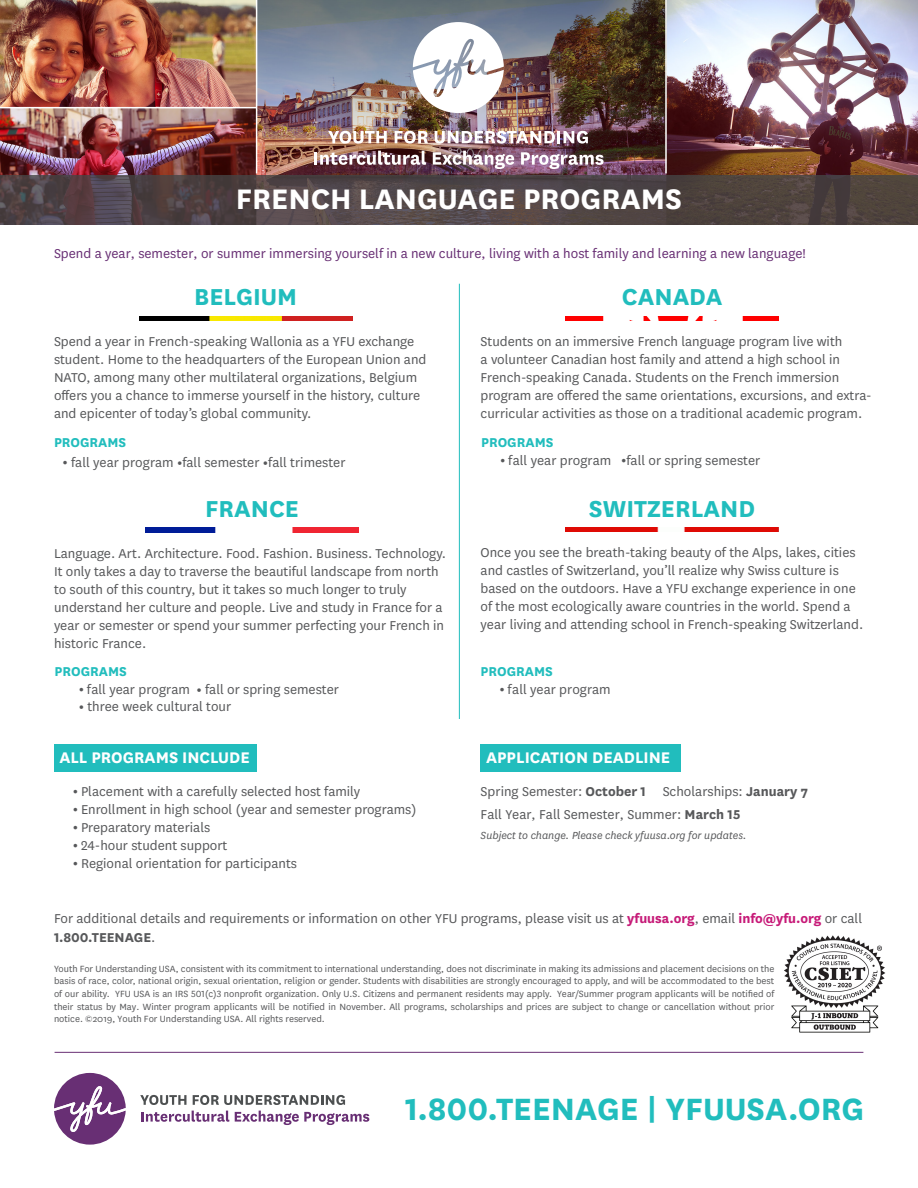
<style>
.page{position:relative;width:918px;height:1188px;background:#fff}
.page>*{position:absolute;margin:0;border:0;box-sizing:border-box;transform-origin:0 0}
.t1{font:700 36px "National";color:#21bdbd}
.t2{font:700 33px "National";color:#fff}
.Paragraph_Style_1{font:700 27px "National";color:#21bdbd}
.t3{font:700 18px "National";color:#fff}
.t4{font:15px/18px "National";color:#57585a}
.t5{font:15px "National";color:#682f74}
.t6{font:700 15px "National";color:#21bdbd}
.t7{font:italic 12px "National";color:#57585a}
.t8{font:10.5px/12.6px "National";color:#57585a;text-align:justify}
.s1{font-weight:700}
.s2{font-weight:700;color:#c61b78}
.s3{font-weight:700;color:#c71a78}
</style>
<div class="page">
<img style="left:0;top:0;width:918px;height:175px">
<svg style="left:0;top:175px;width:918px;height:49px;background:#504445"></svg>
<hr style="left:459px;top:284px;width:1px;height:435px;background:#21bdbd">
<img style="left:139px;top:316px;width:213px;height:5px">
<img style="left:145px;top:528px;width:214px;height:4px">
<img style="left:566px;top:527px;width:212px;height:5px">
<div style="left:481px;top:744px;width:200px;height:28px;background:#21bdbd"></div>
<div style="left:54px;top:744px;width:202px;height:28px;background:#21bdbd"></div>
<hr style="left:55px;top:1052px;width:808px;height:1px;background:#682f74">
<svg style="left:54px;top:1073px;width:72px;height:72px"></svg>
<svg style="left:140px;top:1095px;width:46px;height:10px"></svg>
<svg style="left:193px;top:1095px;width:152px;height:10px"></svg>
<svg style="left:141px;top:1111px;width:88px;height:11px"></svg>
<svg style="left:235px;top:1111px;width:134px;height:14px"></svg>
<hr style="left:256px;top:0;width:1px;height:173px;background:#fff">
<hr style="left:665px;top:0;width:2px;height:173px;background:#fff">
<hr style="left:0;top:107px;width:257px;height:1px;background:#fff">
<img style="left:566px;top:316px;width:213px;height:5px">
<svg style="left:413px;top:22px;width:91px;height:91px"></svg>
<svg style="left:328px;top:131px;width:59px;height:13px"></svg>
<svg style="left:395px;top:131px;width:33px;height:13px"></svg>
<img style="left:435px;top:131px;width:153px;height:13px">
<svg style="left:314px;top:151px;width:112px;height:14px"></svg>
<svg style="left:433px;top:151px;width:81px;height:18px"></svg>
<svg style="left:521px;top:152px;width:83px;height:17px"></svg>
<img style="left:784px;top:935px;width:102px;height:98px">
<p class="t2" style="left:236px;top:176px;width:448px">FRENCH LANGUAGE PROGRAMS</p>
<p class="t5" style="left:54px;top:243px;width:754px">Spend a year, semester, or summer immersing yourself in a new culture, living with a host family and learning a new language!</p>
<p class="Paragraph_Style_1" style="left:194px;top:278px;width:105px">BELGIUM</p>
<p class="t4" style="left:54px;top:332px;width:374px">Spend a year in French-speaking Wallonia as a YFU exchange student. Home to the headquarters of the European Union and NATO, among many other multilateral organizations, Belgium offers you a chance to immerse yourself in the history, culture and epicenter of today’s global community.</p>
<p class="t6" style="left:54px;top:432px;width:74px">PROGRAMS</p>
<p class="t4" style="left:62px;top:453px;width:285px"><span class="s1">ə</span> fall year program <span class="s1">•</span>fall semester <span class="s1">•</span>fall trimester</p>
<p class="Paragraph_Style_1" style="left:622px;top:278px;width:102px">CANADA</p>
<p class="t4" style="left:481px;top:332px;width:392px">Students on an immersive French language program live with<br>a volunteer Canadian host family and attend a high school in French-speaking Canada. Students on the French immersion program are offered the same orientations, excursions, and extra&shy;curricular activities as those on a traditional academic program.</p>
<p class="t6" style="left:481px;top:432px;width:74px">PROGRAMS</p>
<p class="t4" style="left:500px;top:451px;width:262px"><span class="s1">ə</span> fall year program <span class="s1">ə</span>fall or spring semester</p>
<p class="Paragraph_Style_1" style="left:205px;top:489px;width:95px">FRANCE</p>
<p class="Paragraph_Style_1" style="left:589px;top:489px;width:168px">SWITZERLAND</p>
<p class="t4" style="left:54px;top:543px;width:394px">Language. Art. Architecture. Food. Fashion. Business. Technology.<br>It only takes a day to traverse the beautiful landscape from north to south of this country, but it takes so much longer to truly understand her culture and people. Live and study in France for a year or semester or spend your summer perfecting your French in historic France.</p>
<p class="t6" style="left:55px;top:661px;width:74px">PROGRAMS</p>
<p class="t4" style="left:79px;top:680px;width:262px"><span class="s1">ə</span> fall year program <span class="s1">•</span> fall or spring semester</p>
<p class="t4" style="left:79px;top:697px;width:154px"><span class="s1">•</span> three week cultural tour</p>
<p class="t4" style="left:481px;top:543px;width:384px">Once you see the breath-taking beauty of the Alps, lakes, cities and castles of Switzerland, you’ll realize why Swiss culture is based on the outdoors. Have a YFU exchange experience in one of the most ecologically aware countries in the world. Spend a year living and attending school in French-speaking Switzerland.</p>
<p class="t6" style="left:481px;top:661px;width:74px">PROGRAMS</p>
<p class="t4" style="left:500px;top:680px;width:113px"><span class="s1">ə</span> fall year program</p>
<p class="t3" style="left:59px;top:745px;width:192px">ALL PROGRAMS INCLUDE</p>
<p class="t3" style="left:486px;top:745px;width:186px">APPLICATION DEADLINE</p>
<p class="t4" style="left:73px;top:782px;width:289px"><span class="s1">ə</span> Placement with a carefully selected host family</p>
<p class="t4" style="left:73px;top:800px;width:345px"><span class="s1">ə</span> Enrollment in high school (year and semester programs)</p>
<p class="t4" style="left:73px;top:818px;width:139px"><span class="s1">ə</span> Preparatory materials</p>
<p class="t4" style="left:73px;top:836px;width:156px"><span class="s1">ə</span> 24-hour student support</p>
<p class="t4" style="left:73px;top:854px;width:226px"><span class="s1">ə</span> Regional orientation for participants</p>
<p class="t4" style="left:481px;top:779px;width:329px;line-height:23.1px">Spring Semester: <span class="s1">October 1</span> Scholarships: <span class="s1">January 7<br></span>Fall Year, Fall Semester, Summer: <span class="s1">March 15</span></p>
<p class="t7" style="left:481px;top:828px;width:267px">Subject to change. Please check yfuusa.org for updates.</p>
<p class="t4" style="left:54px;top:908px;width:810px;line-height:19.5px">For additional details and requirements or information on other YFU programs, please visit us at <span class="s2">yfuusa.org</span>, email <span class="s3">info@yfu.org</span> or call<br><span class="s1">1.800.TEENAGE</span>.</p>
<p class="t8" style="left:54px;top:962px;width:722px">Youth For Understanding USA, consistent with its commitment to international understanding, does not discriminate in making its admissions and placement decisions on the basis of race, color, national origin, sexual orientation, religion or gender. Students with disabilities are strongly encouraged to apply, and will be accommodated to the best of our ability. YFU USA is an IRS 501(c)3 nonprofit organization. Only U.S. Citizens and permanent residents may apply. Year/Summer program applicants will be notified of their status by May. Winter program applicants will be notified in November. All programs, scholarships and prices are subject to change or cancellation without prior notice. ©2019, Youth For Understanding USA. All rights reserved.</p>
<p class="t1" style="left:405px;top:1084px;width:460px">1.800.TEENAGE | YFUUSA.ORG</p>
</div>
